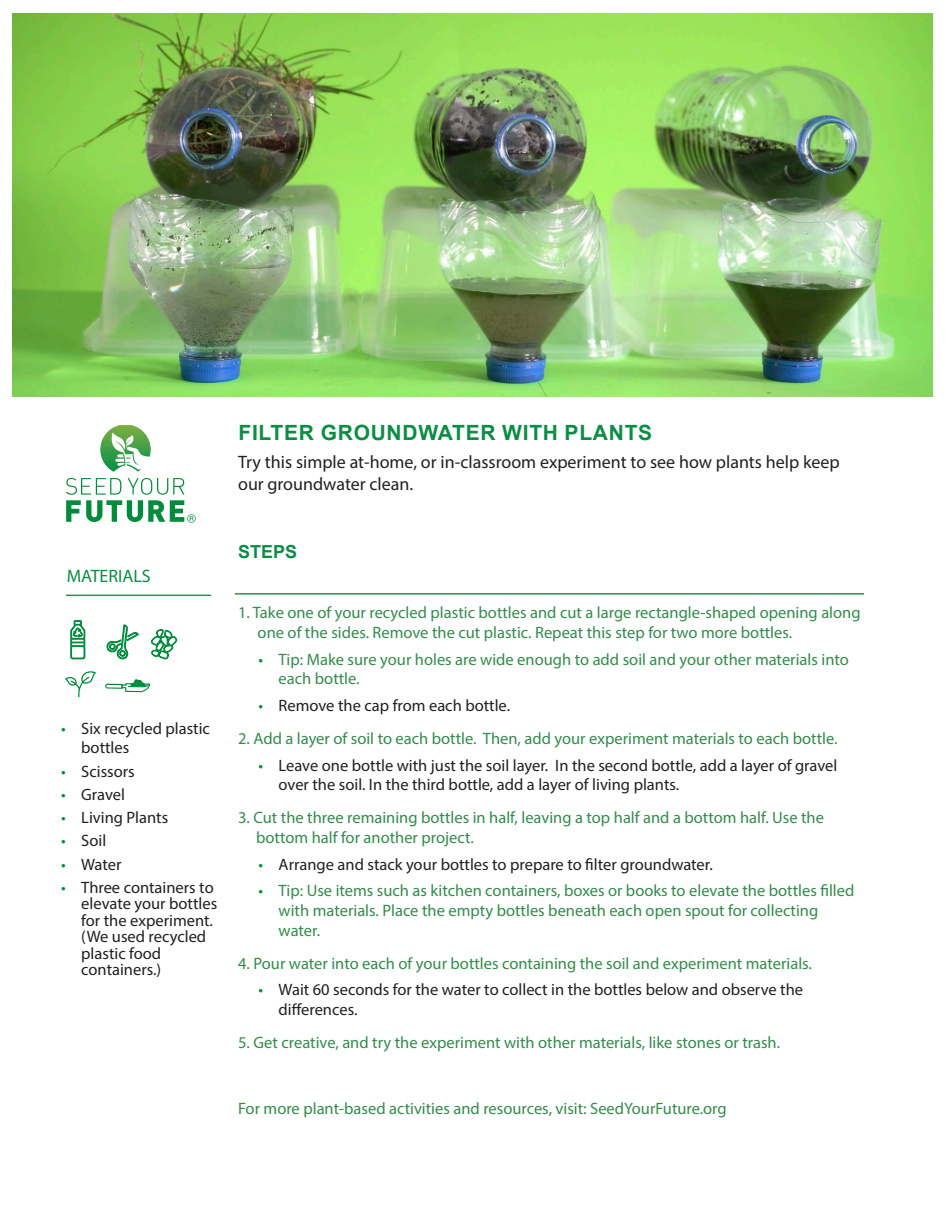
<style>
.page{position:relative;width:945px;height:1215px;background:#fff}
.page>*{position:absolute;margin:0;border:0;box-sizing:border-box;transform-origin:0 0}
.Head_1{font:700 21px "Arial";letter-spacing:.035em;color:#0b8e44}
.Head_1-2{font:18px/21.6px "Myriad Pro";color:#231f20}
.Head_2{font:18px "Myriad Pro";color:#0b8e44}
.Head_2-2{font:700 18px "Arial";color:#0b8e44}
.Body_2a{font:16.5px/19.8px "Myriad Pro";color:#348b4d}
.t1{font:16.5px/16.5px "Myriad Pro";color:#231f20}
.s1{color:#008c3c}
</style>
<div class="page">
<hr style="left:235px;top:593px;width:629px;height:2px;background:#348b4d">
<hr style="left:66px;top:595px;width:145px;height:1px;background:#348b4d">
<svg style="left:100px;top:425px;width:51px;height:47px"></svg>
<svg style="left:66px;top:478px;width:130px;height:45px"></svg>
<img style="left:12px;top:14px;width:921px;height:383px">
<svg style="left:151px;top:629px;width:26px;height:30px"></svg>
<svg style="left:65px;top:671px;width:31px;height:26px"></svg>
<svg style="left:107px;top:625px;width:32px;height:34px"></svg>
<svg style="left:70px;top:620px;width:15px;height:39px"></svg>
<svg style="left:105px;top:679px;width:45px;height:13px"></svg>
<p class="Head_2" style="left:67px;top:565px;width:86px">MATERIALS</p>
<p class="t1" style="left:81px;top:718px;width:130px;line-height:19.5px;text-indent:-20px"><span class="s1">•</span> Six recycled plastic bottles</p>
<p class="t1" style="left:61px;top:763px;width:75px"><span class="s1">•</span> Scissors</p>
<p class="t1" style="left:61px;top:786px;width:65px"><span class="s1">•</span> Gravel</p>
<p class="t1" style="left:61px;top:809px;width:109px"><span class="s1">•</span> Living Plants</p>
<p class="t1" style="left:61px;top:832px;width:47px"><span class="s1">•</span> Soil</p>
<p class="t1" style="left:61px;top:856px;width:62px"><span class="s1">•</span> Water</p>
<p class="t1" style="left:81px;top:879px;width:138px;text-indent:-20px"><span class="s1">•</span> Three containers to elevate your bottles for the experiment. (We used recycled plastic food containers.)</p>
<p class="Head_1" style="left:239px;top:417px;width:415px">FILTER GROUNDWATER WITH PLANTS</p>
<p class="Head_1-2" style="left:238px;top:451px;width:603px">Try this simple at-home, or in-classroom experiment to see how plants help keep our groundwater clean.</p>
<p class="Head_2-2" style="left:238px;top:539px;width:61px">STEPS</p>
<p class="Body_2a" style="left:258px;top:603px;width:604px;text-indent:-20px">1. Take one of your recycled plastic bottles and cut a large rectangle-shaped opening along one of the sides. Remove the cut plastic. Repeat this step for two more bottles.</p>
<p class="Body_2a" style="left:279px;top:649px;width:572px;text-indent:-20px"><span class="s1">•</span> Tip: Make sure your holes are wide enough to add soil and your other materials into each bottle.</p>
<p class="t1" style="left:258px;top:697px;width:253px"><span class="s1">•</span> Remove the cap from each bottle.</p>
<p class="Body_2a" style="left:238px;top:728px;width:601px">2. Add a layer of soil to each bottle. Then, add your experiment materials to each bottle.</p>
<p class="t1" style="left:279px;top:755px;width:560px;line-height:19.8px;text-indent:-20px"><span class="s1">•</span> Leave one bottle with just the soil layer. In the second bottle, add a layer of gravel over the soil. In the third bottle, add a layer of living plants.</p>
<p class="Body_2a" style="left:256px;top:808px;width:569px;text-indent:-18px">3. Cut the three remaining bottles in half, leaving a top half and a bottom half. Use the bottom half for another project.</p>
<p class="t1" style="left:258px;top:856px;width:456px"><span class="s1">•</span> Arrange and stack your bottles to prepare to filter groundwater.</p>
<p class="Body_2a" style="left:279px;top:881px;width:577px;text-indent:-20px"><span class="s1">•</span> Tip: Use items such as kitchen containers, boxes or books to elevate the bottles filled with materials. Place the empty bottles beneath each open spout for collecting water.</p>
<p class="Body_2a" style="left:238px;top:953px;width:575px">4. Pour water into each of your bottles containing the soil and experiment materials.</p>
<p class="t1" style="left:279px;top:980px;width:526px;line-height:19.8px;text-indent:-20px"><span class="s1">•</span> Wait 60 seconds for the water to collect in the bottles below and observe the differences.</p>
<p class="Body_2a" style="left:238px;top:1033px;width:544px">5. Get creative, and try the experiment with other materials, like stones or trash.</p>
<p class="Body_2a" style="left:238px;top:1099px;width:490px">For more plant-based activities and resources, visit: SeedYourFuture.org</p>
</div>
